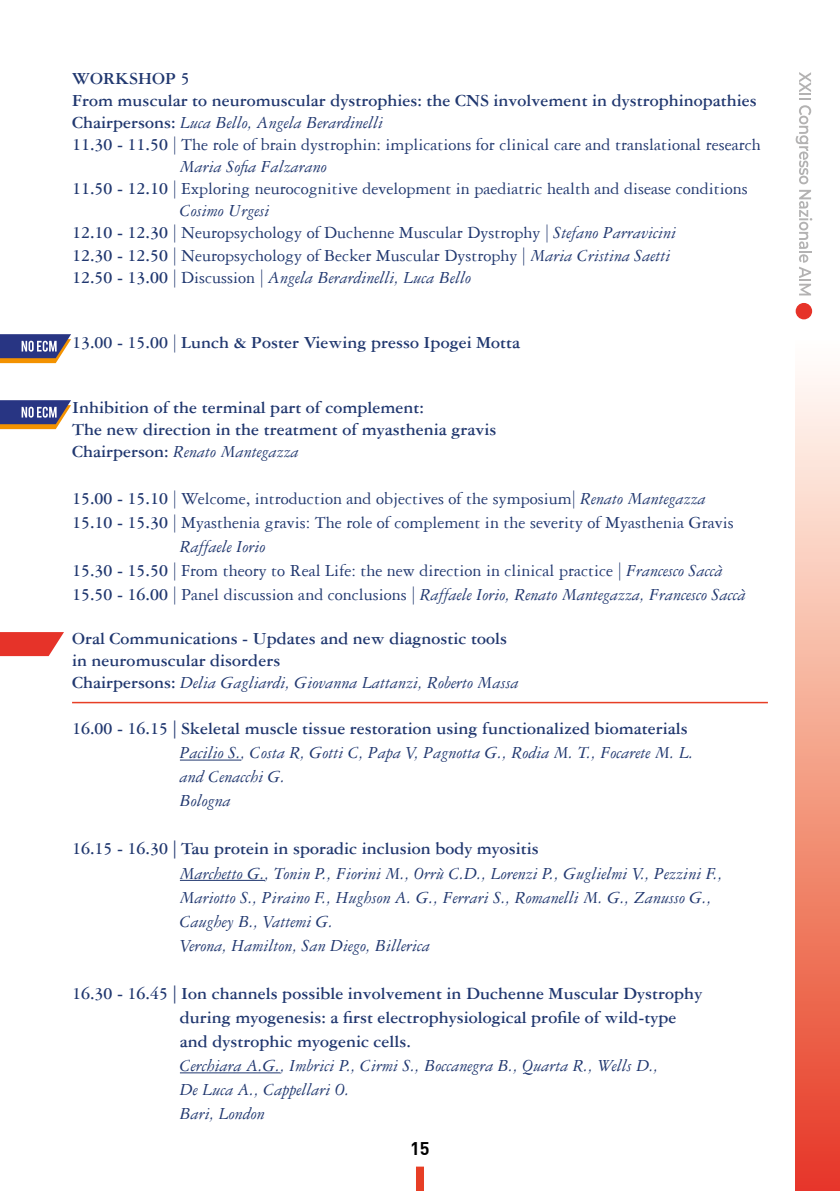
<style>
.page{position:relative;width:840px;height:1191px;background:#fff}
.page>*{position:absolute;margin:0;border:0;box-sizing:border-box;transform-origin:0 0}
.t1{font:700 18px/22px "Garamond Three LT";color:#20376f}
.t2{font:italic 18px/24px "Garamond Three LT";color:#20376f}
.t3{font:18px "Garamond Three LT";color:#20376f}
.t4{font:700 18px "DIN";color:#000}
.s1{font-weight:700;font-style:normal}
.s2{font-weight:700}
.s3{font-style:italic}
.s4{font-style:normal}
.s5{font-weight:400}
.s6{font-weight:400;font-style:italic}
</style>
<div class="page">
<div style="left:416px;top:1166px;width:8px;height:25px;background:#e73e25"></div>
<div style="left:795px;top:303px;width:16px;height:16px;background:#e63329;border-radius:50%"></div>
<div style="left:795px;top:340px;width:44px;height:851px;background:linear-gradient(to bottom,#fffff8,#e73a1f)"></div>
<svg style="left:795px;top:72px;width:15px;height:112px"></svg>
<svg style="left:799px;top:190px;width:12px;height:105px"></svg>
<hr style="left:180px;top:759px;width:61px;height:1px;background:#20376f">
<hr style="left:180px;top:880px;width:85px;height:1px;background:#20376f">
<hr style="left:180px;top:1072px;width:100px;height:1px;background:#20376f">
<svg style="left:0;top:632px;width:64px;height:24px;background:#e84b43"></svg>
<hr style="left:72px;top:702px;width:695px;height:1px;background:#e73e25">
<svg style="left:0;top:334px;width:71px;height:29px;background:#726b85"></svg>
<svg style="left:0;top:400px;width:71px;height:29px;background:#726b85"></svg>
<p class="t1" style="left:72px;top:68px;width:119px">WORKSHOP 5</p>
<p class="t1" style="left:72px;top:90px;width:686px">From muscular to neuromuscular dystrophies: the CNS involvement in dystrophinopathies</p>
<p class="t2" style="left:72px;top:111px;width:312px"><span class="s1">Chairpersons:</span> Luca Bello, Angela Berardinelli</p>
<p class="t3" style="left:72px;top:135px;width:689px"><span class="s2">11.30 - 11.50</span> | The role of brain dystrophin: implications for clinical care and translational research</p>
<p class="t2" style="left:180px;top:155px;width:148px">Maria Sofia Falzarano</p>
<p class="t3" style="left:72px;top:179px;width:676px"><span class="s2">11.50 - 12.10</span> | Exploring neurocognitive development in paediatric health and disease conditions</p>
<p class="t2" style="left:180px;top:199px;width:91px">Cosimo Urgesi</p>
<p class="t3" style="left:72px;top:223px;width:605px"><span class="s2">12.10 - 12.30</span> | Neuropsychology of Duchenne Muscular Dystrophy | <span class="s3">Stefano Parravicini</span></p>
<p class="t3" style="left:72px;top:245px;width:599px"><span class="s2">12.30 - 12.50</span> | Neuropsychology of Becker Muscular Dystrophy | <span class="s3">Maria Cristina Saetti</span></p>
<p class="t2" style="left:72px;top:265px;width:400px"><span class="s1">12.50 - 13.00</span> <span class="s4">| Discussion |</span> Angela Berardinelli, Luca Bello</p>
<p class="t1" style="left:72px;top:331px;width:449px">13.00 - 15.00 <span class="s5">|</span> Lunch &amp; Poster Viewing presso Ipogei Motta</p>
<p class="t1" style="left:72px;top:397px;width:425px">Inhibition of the terminal part of complement:<br>The new direction in the treatment of myasthenia gravis<br>Chairperson: <span class="s6">Renato Mantegazza</span></p>
<p class="t3" style="left:72px;top:488px;width:635px"><span class="s2">15.00 - 15.10</span> | Welcome, introduction and objectives of the symposium| <span class="s3">Renato Mantegazza</span></p>
<p class="t3" style="left:72px;top:512px;width:662px"><span class="s2">15.10 - 15.30</span> | Myasthenia gravis: The role of complement in the severity of Myasthenia Gravis</p>
<p class="t2" style="left:180px;top:534px;width:87px">Raffaele Iorio</p>
<p class="t3" style="left:72px;top:560px;width:651px"><span class="s2">15.30 - 15.50</span> | From theory to Real Life: the new direction in clinical practice | <span class="s3">Francesco Saccà</span></p>
<p class="t2" style="left:72px;top:582px;width:674px"><span class="s1">15.50 - 16.00</span> <span class="s4">| Panel discussion and conclusions |</span> Raffaele Iorio, Renato Mantegazza, Francesco Saccà</p>
<p class="t1" style="left:72px;top:627px;width:448px">Oral Communications - Updates and new diagnostic tools in neuromuscular disorders<br>Chairpersons: <span class="s6">Delia Gagliardi, Giovanna Lattanzi, Roberto Massa</span></p>
<p class="t1" style="left:72px;top:717px;width:616px">16.00 - 16.15 | Skeletal muscle tissue restoration using functionalized biomaterials</p>
<p class="t2" style="left:180px;top:741px;width:515px">Pacilio S., Costa R, Gotti C, Papa V, Pagnotta G., Rodia M. T., Focarete M. L. and Cenacchi G.<br>Bologna</p>
<p class="t1" style="left:72px;top:838px;width:468px">16.15 - 16.30 | Tau protein in sporadic inclusion body myositis</p>
<p class="t2" style="left:180px;top:861px;width:544px">Marchetto G., Tonin P., Fiorini M., Orrù C.D., Lorenzi P., Guglielmi V., Pezzini F., Mariotto S., Piraino F., Hughson A. G., Ferrari S., Romanelli M. G., Zanusso G., Caughey B., Vattemi G.<br>Verona, Hamilton, San Diego, Billerica</p>
<p class="t1" style="left:180px;top:981px;width:523px;line-height:24px;text-indent:-108px">16.30 - 16.45 | Ion channels possible involvement in Duchenne Muscular Dystrophy during myogenesis: a first electrophysiological profile of wild-type and dystrophic myogenic cells.</p>
<p class="t2" style="left:180px;top:1053px;width:479px">Cerchiara A.G., Imbrici P., Cirmi S., Boccanegra B., Quarta R., Wells D.,<br>De Luca A., Cappellari O.<br>Bari, London</p>
<p class="t4" style="left:410px;top:1136px;width:21px">15</p>
</div>
